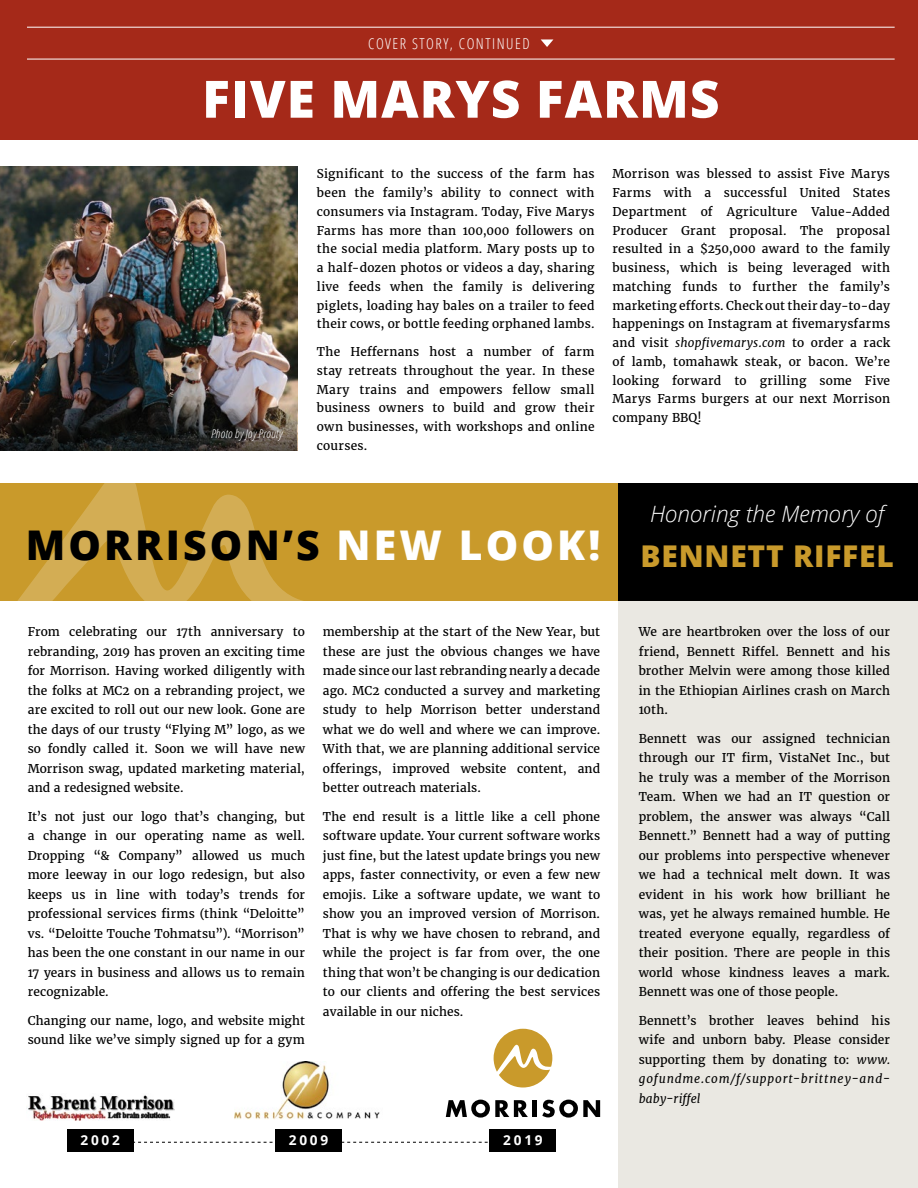
<style>
.page{position:relative;width:918px;height:1188px;background:#fff}
.page>*{position:absolute;margin:0;border:0;box-sizing:border-box;transform-origin:0 0}
.t1{font:800 51.45px "Open Sans";letter-spacing:.02em;color:#fff}
.t2{font:800 40.95px "Open Sans";letter-spacing:.075em;color:#000}
.t3{font:800 30px "Open Sans";letter-spacing:.025em;color:#c99a2b}
.t4{font:italic 300 22.5px "Open Sans";color:#fff}
.t5{font:300 condensed 15px "Open Sans";letter-spacing:.1em;color:#fff}
.t6{font:700 13.65px "Open Sans";letter-spacing:.2em;color:#fff}
.t7{font:12px/19.5px "Merriweather";letter-spacing:.01em;color:#000;text-align:justify}
.t8{font:italic 300 condensed 12px "Open Sans";letter-spacing:.025em;color:#fff}
.s1{font-style:italic}
.s2{color:#fff}
</style>
<div class="page">
<div style="left:618px;top:539px;width:300px;height:649px;background:#eae8e2"></div>
<svg style="left:134px;top:1142px;width:354px;height:1px"></svg>
<div style="left:0;top:0;width:918px;height:139px;background:#a52919"></div>
<div style="left:0;top:483px;width:618px;height:117px;background:#c99a2b"></div>
<div style="left:618px;top:483px;width:300px;height:117px;background:#000"></div>
<img style="left:28px;top:1095px;width:146px;height:25px">
<div style="left:67px;top:1129px;width:67px;height:23px;background:#000"></div>
<img style="left:235px;top:1061px;width:145px;height:58px">
<div style="left:275px;top:1129px;width:67px;height:23px;background:#000"></div>
<svg style="left:494px;top:1029px;width:58px;height:59px"></svg>
<svg style="left:446px;top:1100px;width:82px;height:18px"></svg>
<div style="left:532px;top:1100px;width:5px;height:17px;background:#000"></div>
<svg style="left:542px;top:1100px;width:58px;height:18px"></svg>
<div style="left:489px;top:1129px;width:67px;height:23px;background:#000"></div>
<hr style="left:27px;top:59px;width:868px;height:1px;background:#fff">
<hr style="left:27px;top:27px;width:868px;height:1px;background:#fff">
<svg style="left:541px;top:39px;width:12px;height:8px"></svg>
<img style="left:0;top:167px;width:298px;height:283px">
<img style="left:0;top:400px;width:297px;height:50px">
<svg style="left:14px;top:483px;width:337px;height:118px"></svg>
<p class="t5" style="left:368px;top:33px;width:163px">COVER STORY, CONTINUED</p>
<h1 class="t1" style="left:202px;top:60px;width:519px">FIVE MARYS FARMS</h1>
<p class="t8" style="left:211px;top:426px;width:73px">Photo by Joy Prouty</p>
<p class="t7" style="left:317px;top:164px;width:279px;line-height:18.8px">Significant to the success of the farm has been the family’s ability to connect with consumers via Instagram. Today, Five Marys Farms has more than 100,000 followers on the social media platform. Mary posts up to a half-dozen photos or videos a day, sharing live feeds when the family is delivering piglets, loading hay bales on a trailer to feed their cows, or bottle feeding orphaned lambs.</p>
<p class="t7" style="left:317px;top:342px;width:279px;line-height:18.8px">The Heffernans host a number of farm stay retreats throughout the year. In these Mary trains and empowers fellow small business owners to build and grow their own businesses, with workshops and online courses.</p>
<p class="t7" style="left:613px;top:164px;width:279px;line-height:18.8px">Morrison was blessed to assist Five Marys Farms with a successful United States Department of Agriculture Value-Added Producer Grant proposal. The proposal resulted in a $250,000 award to the family business, which is being leveraged with matching funds to further the family’s marketing efforts. Check out their day-to-day happenings on Instagram at fivemarysfarms and visit <span class="s1">shopfivemarys.com</span> to order a rack of lamb, tomahawk steak, or bacon. We’re looking forward to grilling some Five Marys Farms burgers at our next Morrison company BBQ!</p>
<h2 class="t2" style="left:26px;top:514px;width:576px">MORRISON’S <span class="s2">NEW LOOK!</span></h2>
<h3 class="t4" style="left:650px;top:498px;width:235px">Honoring the Memory of</h3>
<h3 class="t3" style="left:641px;top:533px;width:255px">BENNETT RIFFEL</h3>
<p class="t7" style="left:28px;top:622px;width:279px">From celebrating our 17th anniversary to rebranding, 2019 has proven an exciting time for Morrison. Having worked diligently with the folks at MC2 on a rebranding project, we are excited to roll out our new look. Gone are the days of our trusty “Flying M” logo, as we so fondly called it. Soon we will have new Morrison swag, updated marketing material, and a redesigned website.</p>
<p class="t7" style="left:28px;top:807px;width:279px">It’s not just our logo that’s changing, but a change in our operating name as well.<br>Dropping “&amp; Company” allowed us much more leeway in our logo redesign, but also keeps us in line with today’s trends for professional services firms (think “Deloitte” vs. “Deloitte Touche Tohmatsu”). “Morrison” has been the one constant in our name in our 17 years in business and allows us to remain recognizable.</p>
<p class="t7" style="left:28px;top:1011px;width:279px">Changing our name, logo, and website might sound like we’ve simply signed up for a gym</p>
<p class="t7" style="left:323px;top:622px;width:279px">membership at the start of the New Year, but these are just the obvious changes we have made since our last rebranding nearly a decade ago. MC2 conducted a survey and marketing study to help Morrison better understand what we do well and where we can improve.<br>With that, we are planning additional service offerings, improved website content, and better outreach materials.</p>
<p class="t7" style="left:323px;top:807px;width:279px">The end result is a little like a cell phone software update. Your current software works just fine, but the latest update brings you new apps, faster connectivity, or even a few new emojis. Like a software update, we want to show you an improved version of Morrison.<br>That is why we have chosen to rebrand, and while the project is far from over, the one thing that won’t be changing is our dedication to our clients and offering the best services available in our niches.</p>
<p class="t6" style="left:81px;top:1131px;width:41px">2002</p>
<p class="t6" style="left:289px;top:1131px;width:41px">2009</p>
<p class="t6" style="left:503px;top:1131px;width:41px">2019</p>
<p class="t7" style="left:639px;top:622px;width:253px">We are heartbroken over the loss of our friend, Bennett Riffel. Bennett and his brother Melvin were among those killed in the Ethiopian Airlines crash on March 10th.</p>
<p class="t7" style="left:639px;top:729px;width:253px">Bennett was our assigned technician through our IT firm, VistaNet Inc., but he truly was a member of the Morrison Team. When we had an IT question or problem, the answer was always “Call Bennett.” Bennett had a way of putting our problems into perspective whenever we had a technical melt down. It was evident in his work how brilliant he was, yet he always remained humble. He treated everyone equally, regardless of their position. There are people in this world whose kindness leaves a mark.<br>Bennett was one of those people.</p>
<p class="t7" style="left:639px;top:1010px;width:253px">Bennett’s brother leaves behind his wife and unborn baby. Please consider supporting them by donating to: <span class="s1">www. gofundme.com/f/support-brittney-and&shy;baby-riffel</span></p>
</div>
